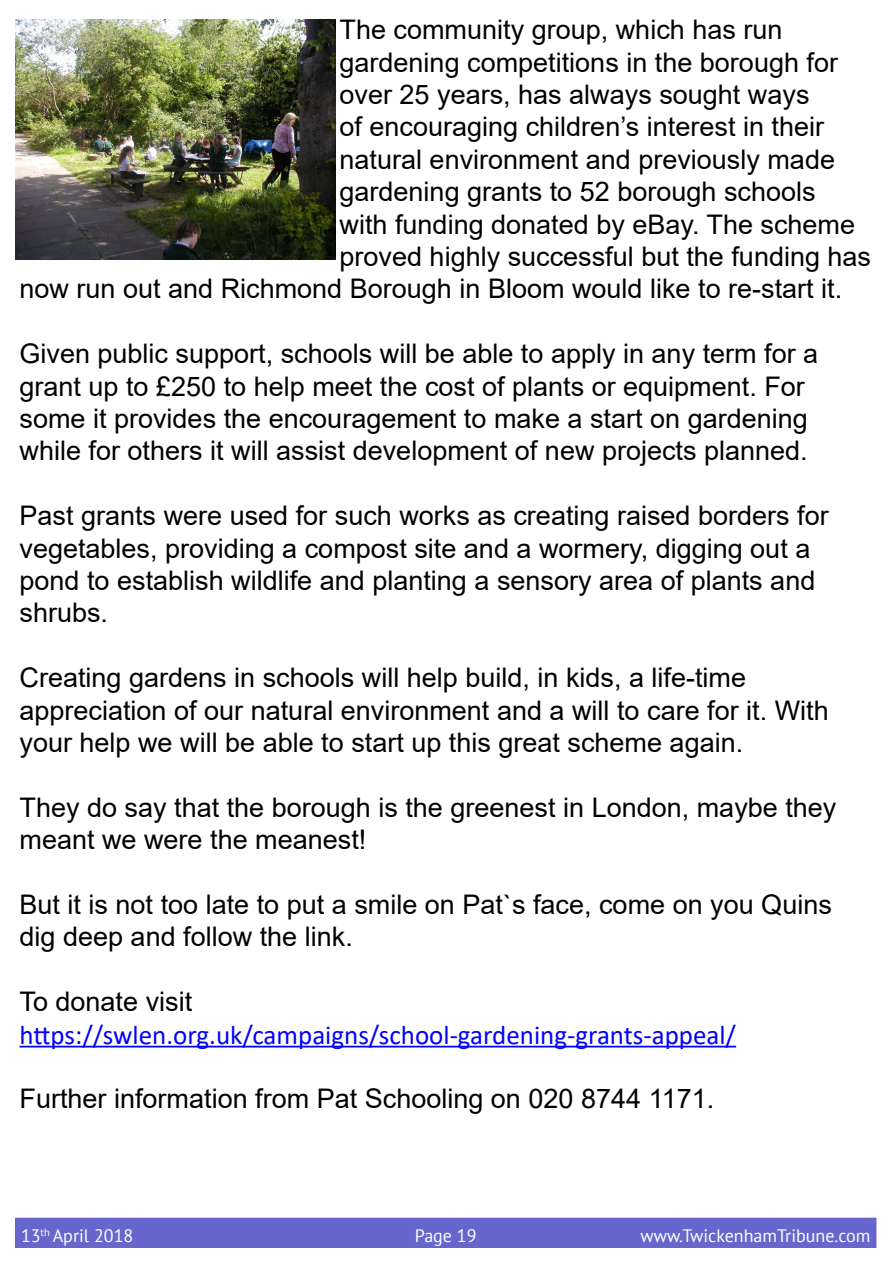
<style>
.page{position:relative;width:893px;height:1263px;background:#fff}
.page>*{position:absolute;margin:0;border:0;box-sizing:border-box;transform-origin:0 0}
.t1{font:27px/32.4px "Arial";color:#000}
.t2{font:27px "Calibri";color:#00f}
.t3{font:18px "PT Sans";color:#fff}
</style>
<div class="page">
<hr style="left:20px;top:1046px;width:716px;height:1px;background:#00f">
<img style="left:15px;top:20px;width:320px;height:239px">
<div style="left:15px;top:1218px;width:861px;height:30px;background:#66c"></div>
<p class="t1" style="left:339px;top:13px;width:444px">The community group, which has run</p>
<p class="t1" style="left:339px;top:46px;width:500px">gardening competitions in the borough for</p>
<p class="t1" style="left:339px;top:78px;width:471px">over 25 years, has always sought ways</p>
<p class="t1" style="left:339px;top:111px;width:486px">of encouraging children’s interest in their</p>
<p class="t1" style="left:339px;top:143px;width:497px">natural environment and previously made</p>
<p class="t1" style="left:339px;top:175px;width:477px">gardening grants to 52 borough schools</p>
<p class="t1" style="left:339px;top:208px;width:517px">with funding donated by eBay. The scheme</p>
<p class="t1" style="left:339px;top:240px;width:533px">proved highly successful but the funding has</p>
<p class="t1" style="left:20px;top:273px;width:824px">now run out and Richmond Borough in Bloom would like to re-start it.</p>
<p class="t1" style="left:20px;top:337px;width:800px">Given public support, schools will be able to apply in any term for a grant up to £250 to help meet the cost of plants or equipment. For some it provides the encouragement to make a start on gardening while for others it will assist development of new projects planned.</p>
<p class="t1" style="left:20px;top:499px;width:810px">Past grants were used for such works as creating raised borders for vegetables, providing a compost site and a wormery, digging out a pond to establish wildlife and planting a sensory area of plants and shrubs.</p>
<p class="t1" style="left:20px;top:661px;width:810px">Creating gardens in schools will help build, in kids, a life-time appreciation of our natural environment and a will to care for it. With your help we will be able to start up this great scheme again.</p>
<p class="t1" style="left:20px;top:791px;width:818px">They do say that the borough is the greenest in London, maybe they meant we were the meanest!</p>
<p class="t1" style="left:20px;top:888px;width:813px">But it is not too late to put a smile on Pat`s face, come on you Quins dig deep and follow the link.</p>
<p class="t1" style="left:20px;top:985px;width:174px">To donate visit</p>
<p class="t2" style="left:20px;top:1016px;width:718px">https://swlen.org.uk/campaigns/school-gardening-grants-appeal/</p>
<p class="t1" style="left:20px;top:1083px;width:696px">Further information from Pat Schooling on 020 8744 1171.</p>
<p class="t3" style="left:21px;top:1224px;width:114px">13<sup>th</sup> April 2018</p>
<p class="t3" style="left:415px;top:1224px;width:63px">Page 19</p>
<p class="t3" style="left:640px;top:1224px;width:231px">www.TwickenhamTribune.com</p>
</div>
